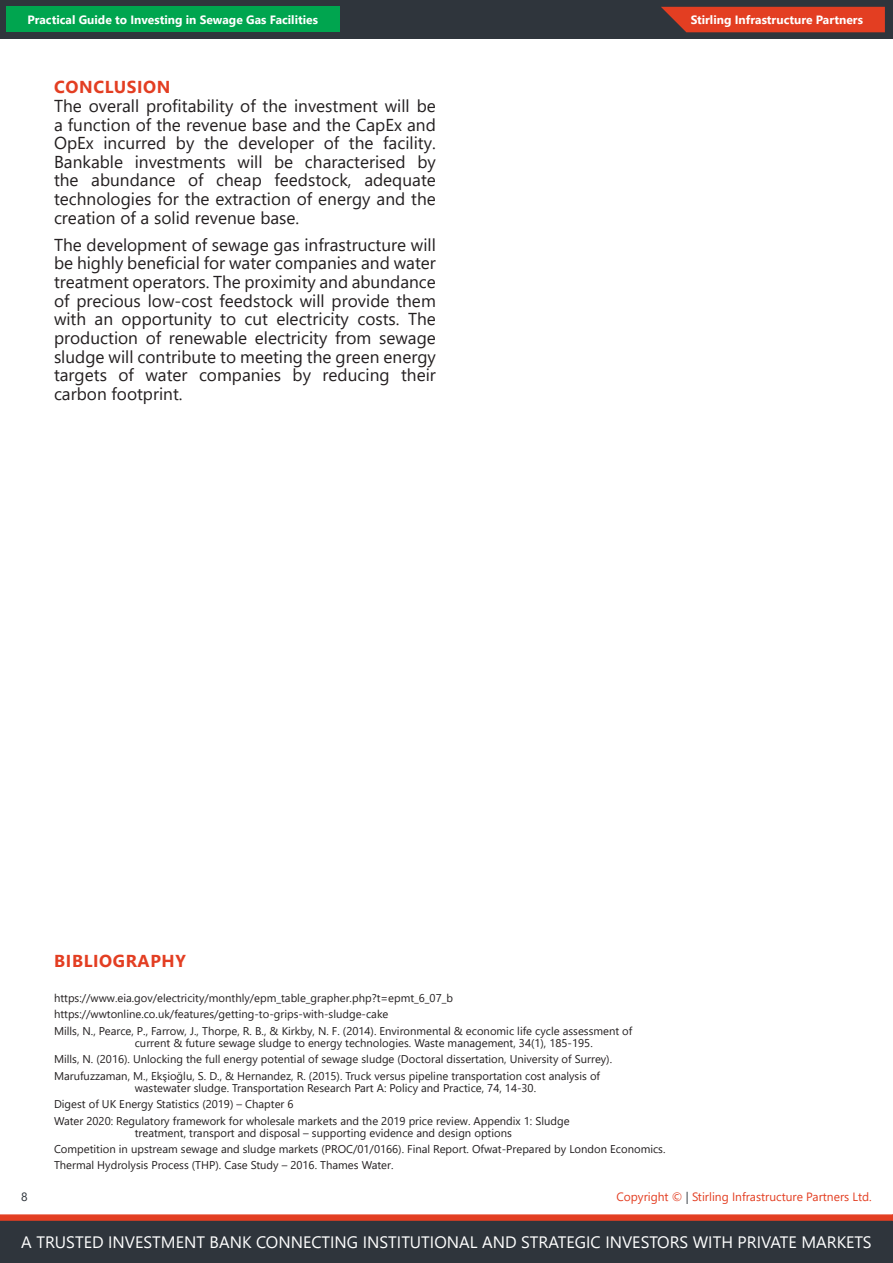
<style>
.page{position:relative;width:893px;height:1263px;background:#fff}
.page>*{position:absolute;margin:0;border:0;box-sizing:border-box;transform-origin:0 0}
.SIP_Report_Body{font:17.25px/18.6px "Segoe UI";color:#231f20;text-align:justify}
.SIP_Report_Heading{font:700 17.25px "Segoe UI";letter-spacing:.035em;color:#e33e22}
.t1{font:16.5px "Segoe UI";color:#fff}
.t2{font:700 12px "Segoe UI";color:#fff}
.t3{font:12px "Segoe UI";color:#e33e22}
.t4{font:12px "Segoe UI";color:#2f353c}
.References{font:11.25px/12.1px "Segoe UI";color:#231f20}
.s1{color:#2f353c}
</style>
<div class="page">
<div style="left:0;top:0;width:893px;height:38px;background:#2f353c"></div>
<div style="left:0;top:1220px;width:893px;height:43px;background:#2f353c"></div>
<div style="left:6px;top:6px;width:333px;height:26px;background:#00a54f"></div>
<div style="left:661px;top:7px;width:224px;height:25px;background:#e33e22"></div>
<svg style="left:0;top:1214px;width:892px;height:7px;background:#df482f"></svg>
<p class="t2" style="left:27px;top:8px;width:292px">Practical Guide to Investing in Sewage Gas Facilities</p>
<p class="t2" style="left:691px;top:8px;width:174px">Stirling Infrastructure Partners</p>
<p class="SIP_Report_Heading" style="left:54px;top:71px;width:118px">CONCLUSION</p>
<p class="SIP_Report_Body" style="left:54px;top:95px;width:383px">The overall profitability of the investment will be a function of the revenue base and the CapEx and OpEx incurred by the developer of the facility.<br>Bankable investments will be characterised by the abundance of cheap feedstock, adequate technologies for the extraction of energy and the creation of a solid revenue base.</p>
<p class="SIP_Report_Body" style="left:54px;top:234px;width:383px">The development of sewage gas infrastructure will be highly beneficial for water companies and water treatment operators. The proximity and abundance of precious low-cost feedstock will provide them with an opportunity to cut electricity costs. The production of renewable electricity from sewage sludge will contribute to meeting the green energy targets of water companies by reducing their carbon footprint.</p>
<p class="SIP_Report_Heading" style="left:54px;top:944px;width:133px">BIBLIOGRAPHY</p>
<p class="References" style="left:54px;top:991px;width:401px">https://www.eia.gov/electricity/monthly/epm_table_grapher.php?t=epmt_6_07_b</p>
<p class="References" style="left:54px;top:1007px;width:336px">https://wwtonline.co.uk/features/getting-to-grips-with-sludge-cake</p>
<p class="References" style="left:135px;top:1023px;width:499px;text-indent:-81px">Mills, N., Pearce, P., Farrow, J., Thorpe, R. B., &amp; Kirkby, N. F. (2014). Environmental &amp; economic life cycle assessment of current &amp; future sewage sludge to energy technologies. Waste management, 34(1), 185-195.</p>
<p class="References" style="left:54px;top:1052px;width:560px">Mills, N. (2016). Unlocking the full energy potential of sewage sludge (Doctoral dissertation, University of Surrey).</p>
<p class="References" style="left:135px;top:1068px;width:467px;text-indent:-81px">Marufuzzaman, M., Ekşioğlu, S. D., &amp; Hernandez, R. (2015). Truck versus pipeline transportation cost analysis of wastewater sludge. Transportation Research Part A: Policy and Practice, 74, 14-30.</p>
<p class="References" style="left:54px;top:1097px;width:241px">Digest of UK Energy Statistics (2019) – Chapter 6</p>
<p class="References" style="left:135px;top:1113px;width:436px;text-indent:-81px">Water 2020: Regulatory framework for wholesale markets and the 2019 price review. Appendix 1: Sludge treatment, transport and disposal – supporting evidence and design options</p>
<p class="References" style="left:54px;top:1142px;width:613px">Competition in upstream sewage and sludge markets (PROC/01/0166). Final Report. Ofwat-Prepared by London Economics.</p>
<p class="References" style="left:54px;top:1158px;width:341px">Thermal Hydrolysis Process (THP). Case Study – 2016. Thames Water.</p>
<p class="t4" style="left:21px;top:1186px;width:8px">8</p>
<p class="t3" style="left:616px;top:1186px;width:257px">Copyright © <span class="s1">|</span> Stirling Infrastructure Partners Ltd.</p>
<h2 class="t1" style="left:21px;top:1226px;width:852px">A TRUSTED INVESTMENT BANK CONNECTING INSTITUTIONAL AND STRATEGIC INVESTORS WITH PRIVATE MARKETS</h2>
</div>
